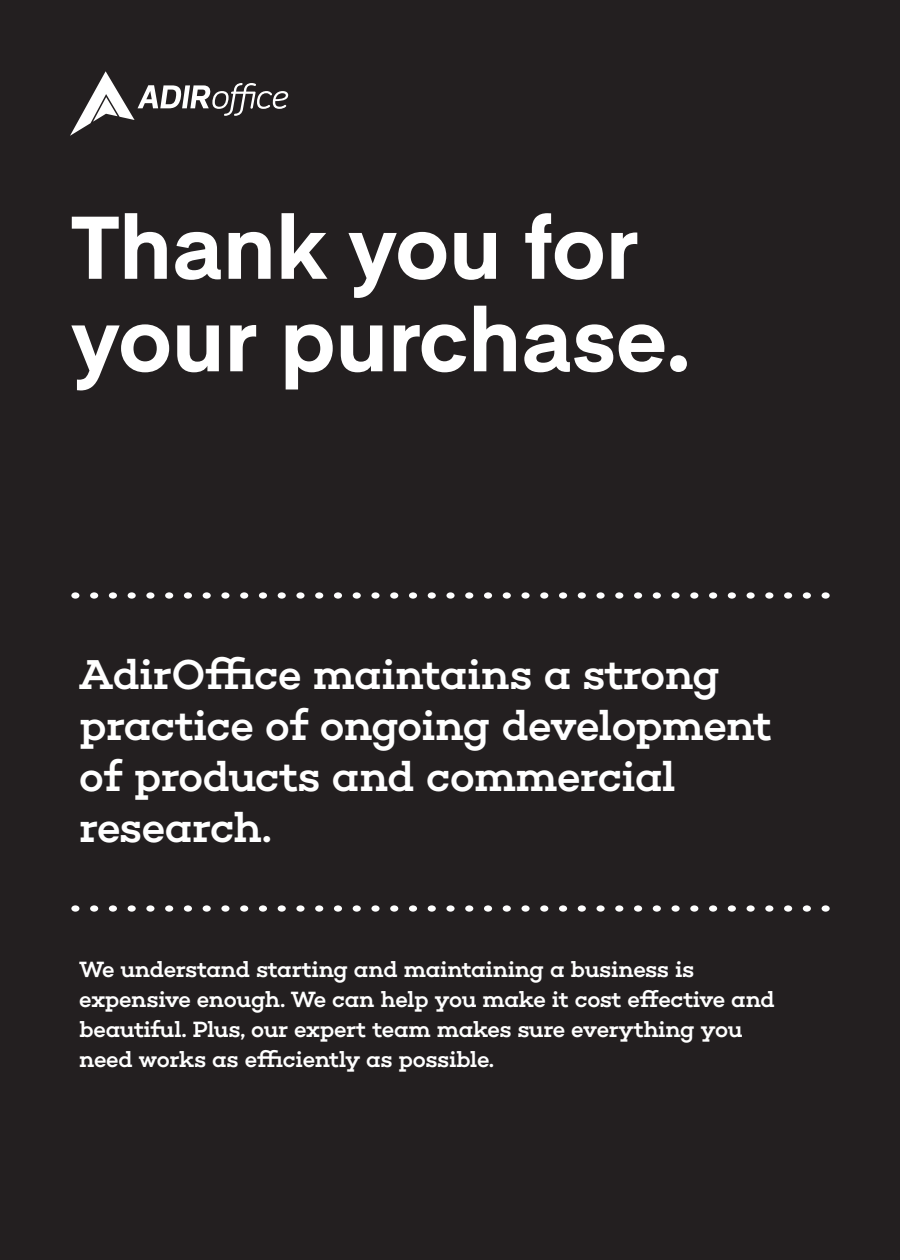
<style>
.page{position:relative;width:900px;height:1260px;background:#231f20}
.page>*{position:absolute;margin:0;border:0;box-sizing:border-box;transform-origin:0 0}
.t1{font:700 87.5px/92.5px "Eina 02";color:#fff}
.t2{font:500 42.5px/51px "Choplin";letter-spacing:-.02em;color:#fff}
.t3{font:500 22.5px/30px "Choplin";letter-spacing:-.02em;color:#fff}
</style>
<div class="page">
<div style="left:71px;top:905px;width:8px;height:7px;background:#fff;border-radius:50%"></div>
<div style="left:371px;top:905px;width:9px;height:7px;background:#fff;border-radius:50%"></div>
<div style="left:672px;top:905px;width:8px;height:7px;background:#fff;border-radius:50%"></div>
<div style="left:221px;top:905px;width:9px;height:7px;background:#fff;border-radius:50%"></div>
<div style="left:521px;top:905px;width:9px;height:7px;background:#fff;border-radius:50%"></div>
<div style="left:822px;top:905px;width:8px;height:7px;background:#fff;border-radius:50%"></div>
<div style="left:146px;top:905px;width:8px;height:7px;background:#fff;border-radius:50%"></div>
<div style="left:446px;top:905px;width:9px;height:7px;background:#fff;border-radius:50%"></div>
<div style="left:747px;top:905px;width:8px;height:7px;background:#fff;border-radius:50%"></div>
<div style="left:296px;top:905px;width:9px;height:7px;background:#fff;border-radius:50%"></div>
<div style="left:597px;top:905px;width:8px;height:7px;background:#fff;border-radius:50%"></div>
<div style="left:109px;top:905px;width:8px;height:7px;background:#fff;border-radius:50%"></div>
<div style="left:409px;top:905px;width:8px;height:7px;background:#fff;border-radius:50%"></div>
<div style="left:709px;top:905px;width:8px;height:7px;background:#fff;border-radius:50%"></div>
<div style="left:259px;top:905px;width:8px;height:7px;background:#fff;border-radius:50%"></div>
<div style="left:559px;top:905px;width:8px;height:7px;background:#fff;border-radius:50%"></div>
<div style="left:184px;top:905px;width:8px;height:7px;background:#fff;border-radius:50%"></div>
<div style="left:484px;top:905px;width:8px;height:7px;background:#fff;border-radius:50%"></div>
<div style="left:784px;top:905px;width:8px;height:7px;background:#fff;border-radius:50%"></div>
<div style="left:334px;top:905px;width:8px;height:7px;background:#fff;border-radius:50%"></div>
<div style="left:634px;top:905px;width:8px;height:7px;background:#fff;border-radius:50%"></div>
<div style="left:90px;top:905px;width:8px;height:7px;background:#fff;border-radius:50%"></div>
<div style="left:390px;top:905px;width:8px;height:7px;background:#fff;border-radius:50%"></div>
<div style="left:690px;top:905px;width:8px;height:7px;background:#fff;border-radius:50%"></div>
<div style="left:240px;top:905px;width:8px;height:7px;background:#fff;border-radius:50%"></div>
<div style="left:540px;top:905px;width:8px;height:7px;background:#fff;border-radius:50%"></div>
<div style="left:165px;top:905px;width:8px;height:7px;background:#fff;border-radius:50%"></div>
<div style="left:465px;top:905px;width:8px;height:7px;background:#fff;border-radius:50%"></div>
<div style="left:765px;top:905px;width:8px;height:7px;background:#fff;border-radius:50%"></div>
<div style="left:315px;top:905px;width:8px;height:7px;background:#fff;border-radius:50%"></div>
<div style="left:615px;top:905px;width:8px;height:7px;background:#fff;border-radius:50%"></div>
<div style="left:128px;top:905px;width:8px;height:7px;background:#fff;border-radius:50%"></div>
<div style="left:428px;top:905px;width:8px;height:7px;background:#fff;border-radius:50%"></div>
<div style="left:728px;top:905px;width:8px;height:7px;background:#fff;border-radius:50%"></div>
<div style="left:278px;top:905px;width:8px;height:7px;background:#fff;border-radius:50%"></div>
<div style="left:578px;top:905px;width:8px;height:7px;background:#fff;border-radius:50%"></div>
<div style="left:203px;top:905px;width:8px;height:7px;background:#fff;border-radius:50%"></div>
<div style="left:503px;top:905px;width:8px;height:7px;background:#fff;border-radius:50%"></div>
<div style="left:803px;top:905px;width:8px;height:7px;background:#fff;border-radius:50%"></div>
<div style="left:353px;top:905px;width:8px;height:7px;background:#fff;border-radius:50%"></div>
<div style="left:653px;top:905px;width:8px;height:7px;background:#fff;border-radius:50%"></div>
<div style="left:71px;top:592px;width:8px;height:7px;background:#fff;border-radius:50%"></div>
<div style="left:371px;top:592px;width:9px;height:7px;background:#fff;border-radius:50%"></div>
<div style="left:672px;top:592px;width:8px;height:7px;background:#fff;border-radius:50%"></div>
<div style="left:221px;top:592px;width:9px;height:7px;background:#fff;border-radius:50%"></div>
<div style="left:521px;top:592px;width:9px;height:7px;background:#fff;border-radius:50%"></div>
<div style="left:822px;top:592px;width:8px;height:7px;background:#fff;border-radius:50%"></div>
<div style="left:146px;top:592px;width:8px;height:7px;background:#fff;border-radius:50%"></div>
<div style="left:446px;top:592px;width:9px;height:7px;background:#fff;border-radius:50%"></div>
<div style="left:747px;top:592px;width:8px;height:7px;background:#fff;border-radius:50%"></div>
<div style="left:296px;top:592px;width:9px;height:7px;background:#fff;border-radius:50%"></div>
<div style="left:597px;top:592px;width:8px;height:7px;background:#fff;border-radius:50%"></div>
<div style="left:109px;top:592px;width:8px;height:7px;background:#fff;border-radius:50%"></div>
<div style="left:409px;top:592px;width:8px;height:7px;background:#fff;border-radius:50%"></div>
<div style="left:709px;top:592px;width:8px;height:7px;background:#fff;border-radius:50%"></div>
<div style="left:259px;top:592px;width:8px;height:7px;background:#fff;border-radius:50%"></div>
<div style="left:559px;top:592px;width:8px;height:7px;background:#fff;border-radius:50%"></div>
<div style="left:184px;top:592px;width:8px;height:7px;background:#fff;border-radius:50%"></div>
<div style="left:484px;top:592px;width:8px;height:7px;background:#fff;border-radius:50%"></div>
<div style="left:784px;top:592px;width:8px;height:7px;background:#fff;border-radius:50%"></div>
<div style="left:334px;top:592px;width:8px;height:7px;background:#fff;border-radius:50%"></div>
<div style="left:634px;top:592px;width:8px;height:7px;background:#fff;border-radius:50%"></div>
<div style="left:90px;top:592px;width:8px;height:7px;background:#fff;border-radius:50%"></div>
<div style="left:390px;top:592px;width:8px;height:7px;background:#fff;border-radius:50%"></div>
<div style="left:690px;top:592px;width:8px;height:7px;background:#fff;border-radius:50%"></div>
<div style="left:240px;top:592px;width:8px;height:7px;background:#fff;border-radius:50%"></div>
<div style="left:540px;top:592px;width:8px;height:7px;background:#fff;border-radius:50%"></div>
<div style="left:165px;top:592px;width:8px;height:7px;background:#fff;border-radius:50%"></div>
<div style="left:465px;top:592px;width:8px;height:7px;background:#fff;border-radius:50%"></div>
<div style="left:765px;top:592px;width:8px;height:7px;background:#fff;border-radius:50%"></div>
<div style="left:315px;top:592px;width:8px;height:7px;background:#fff;border-radius:50%"></div>
<div style="left:615px;top:592px;width:8px;height:7px;background:#fff;border-radius:50%"></div>
<div style="left:128px;top:592px;width:8px;height:7px;background:#fff;border-radius:50%"></div>
<div style="left:428px;top:592px;width:8px;height:7px;background:#fff;border-radius:50%"></div>
<div style="left:728px;top:592px;width:8px;height:7px;background:#fff;border-radius:50%"></div>
<div style="left:278px;top:592px;width:8px;height:7px;background:#fff;border-radius:50%"></div>
<div style="left:578px;top:592px;width:8px;height:7px;background:#fff;border-radius:50%"></div>
<div style="left:203px;top:592px;width:8px;height:7px;background:#fff;border-radius:50%"></div>
<div style="left:503px;top:592px;width:8px;height:7px;background:#fff;border-radius:50%"></div>
<div style="left:803px;top:592px;width:8px;height:7px;background:#fff;border-radius:50%"></div>
<div style="left:353px;top:592px;width:8px;height:7px;background:#fff;border-radius:50%"></div>
<div style="left:653px;top:592px;width:8px;height:7px;background:#fff;border-radius:50%"></div>
<svg style="left:70px;top:71px;width:218px;height:65px"></svg>
<h1 class="t1" style="left:71px;top:196px;width:620px">Thank you for your purchase.</h1>
<h2 class="t2" style="left:79px;top:650px;width:694px">AdirOffice maintains a strong practice of ongoing development of products and commercial research.</h2>
<p class="t3" style="left:79px;top:955px;width:697px">We understand starting and maintaining a business is expensive enough. We can help you make it cost effective and beautiful. Plus, our expert team makes sure everything you need works as efficiently as possible.</p>
</div>
